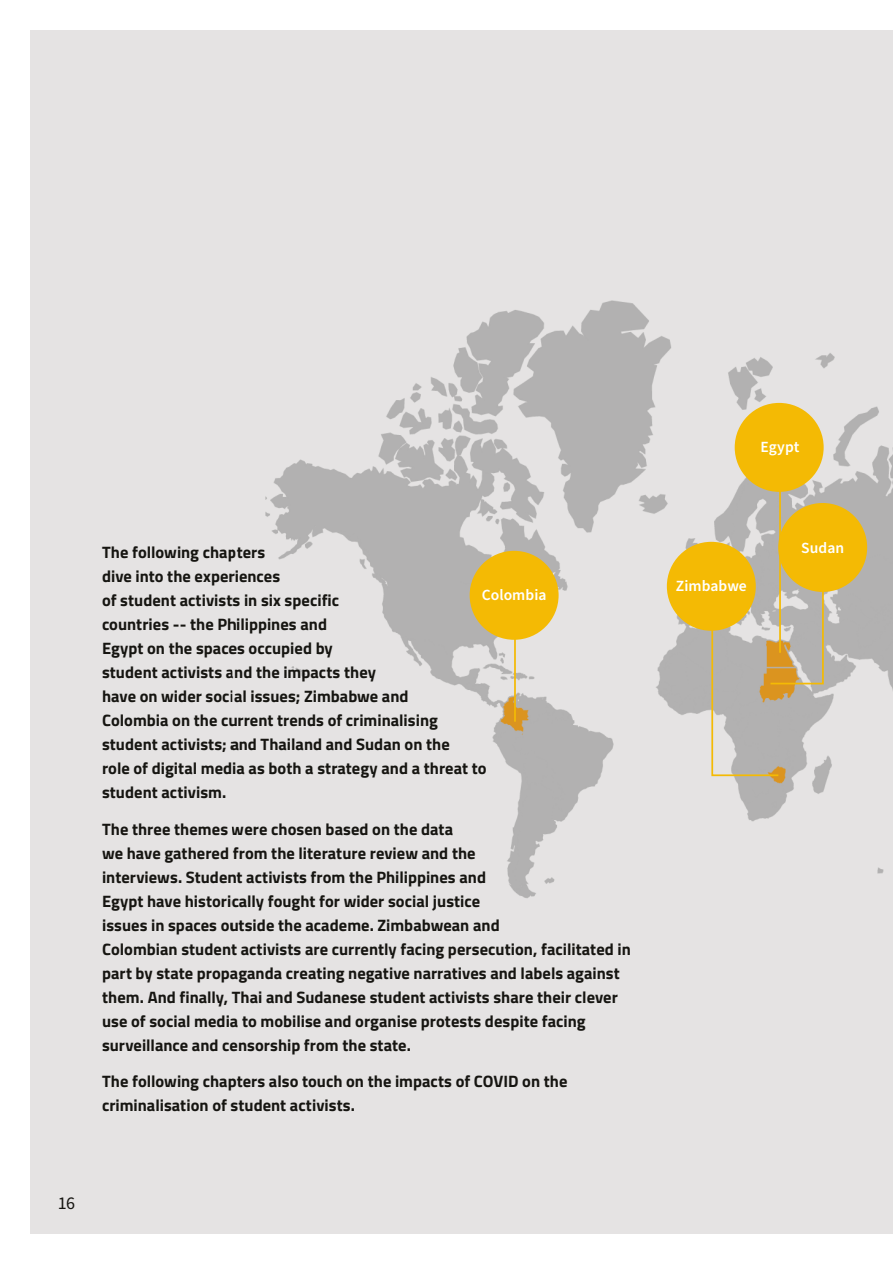
<style>
.page{position:relative;width:893px;height:1263px;background:#fff}
.page>*{position:absolute;margin:0;border:0;box-sizing:border-box;transform-origin:0 0}
.t1{font:18px "Source Sans Pro";color:#161511}
.t2{font:700 16.5px/24px "Titillium Web";color:#161511}
.t3{font:600 15.6px "Source Sans Pro";letter-spacing:.005em;color:#fff}
</style>
<div class="page">
<div style="left:30px;top:30px;width:863px;height:1203px;background:#e5e3e3"></div>
<img style="left:265px;top:300px;width:628px;height:598px">
<hr style="left:514px;top:623px;width:2px;height:99px;background:#f4ba04">
<div style="left:470px;top:551px;width:89px;height:89px;background:#f4ba04;border-radius:50%"></div>
<hr style="left:779px;top:477px;width:2px;height:176px;background:#f4ba04">
<div style="left:735px;top:403px;width:89px;height:89px;background:#f4ba04;border-radius:50%"></div>
<div style="left:778px;top:503px;width:89px;height:89px;background:#f4ba04;border-radius:50%"></div>
<div style="left:667px;top:542px;width:89px;height:89px;background:#f4ba04;border-radius:50%"></div>
<svg style="left:710px;top:572px;width:115px;height:205px"></svg>
<p class="t2" style="left:102px;top:539px;width:386px">The following chapters<br>dive into the experiences<br>of student activists in six specific<br>countries -- the Philippines and<br>Egypt on the spaces occupied by<br>student activists and the impacts they<br>have on wider social issues; Zimbabwe and<br>Colombia on the current trends of criminalising student activists; and Thailand and Sudan on the<br>role of digital media as both a strategy and a threat to student activism.</p>
<p class="t2" style="left:102px;top:816px;width:530px">The three themes were chosen based on the data<br>we have gathered from the literature review and the<br>interviews. Student activists from the Philippines and<br>Egypt have historically fought for wider social justice<br>issues in spaces outside the academe. Zimbabwean and<br>Colombian student activists are currently facing persecution, facilitated in part by state propaganda creating negative narratives and labels against them. And finally, Thai and Sudanese student activists share their clever use of social media to mobilise and organise protests despite facing surveillance and censorship from the state.</p>
<p class="t2" style="left:102px;top:1069px;width:467px">The following chapters also touch on the impacts of COVID on the criminalisation of student activists.</p>
<p class="t3" style="left:482px;top:585px;width:66px">Colombia</p>
<p class="t1" style="left:58px;top:1191px;width:19px">16</p>
<p class="t3" style="left:760px;top:437px;width:41px">Egypt</p>
<p class="t3" style="left:676px;top:576px;width:72px">Zimbabwe</p>
<p class="t3" style="left:801px;top:537px;width:44px">Sudan</p>
</div>
